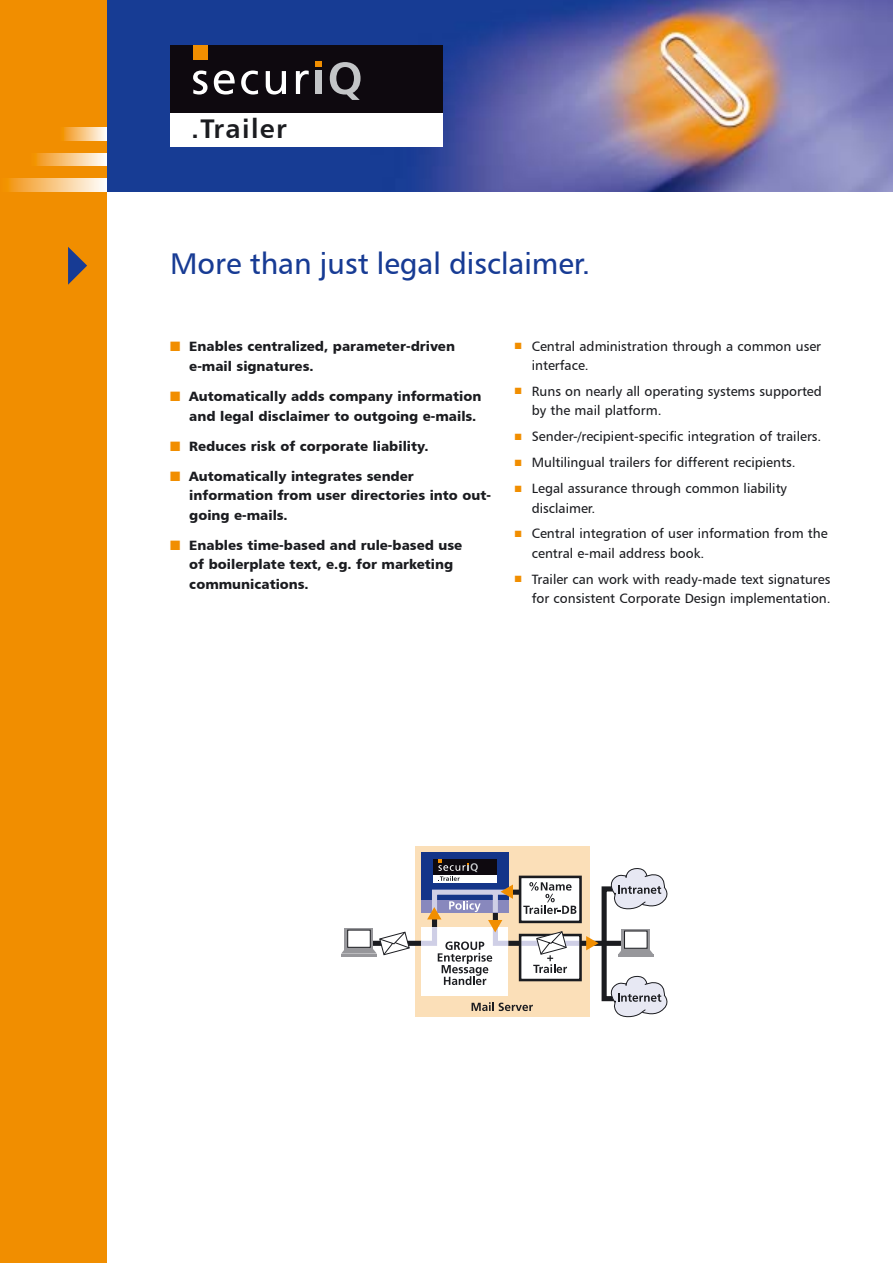
<style>
.page{position:relative;width:893px;height:1263px;background:#fff}
.page>*{position:absolute;margin:0;border:0;box-sizing:border-box;transform-origin:0 0}
.t1{font:30px "Humanist 777 BT Roman B";color:#173b94}
.t2{font:27px "Humanist 777 BT Bold B";letter-spacing:.05em;color:#1b1c20}
.t3{font:13.5px/19.5px "Humanist 777 BT Roman B";color:#1b1c20}
.t4{font:13.5px/19.5px "Humanist 777 BT Black B";color:#1b1c20}
.s1{color:#f18e00}
</style>
<div class="page">
<img style="left:106px;top:0;width:786px;height:192px">
<div style="left:170px;top:113px;width:272px;height:34px;background:#fff"></div>
<div style="left:170px;top:45px;width:272px;height:67px;background:#0e090f"></div>
<div style="left:193px;top:45px;width:14px;height:14px;background:#f18e00"></div>
<svg style="left:193px;top:71px;width:14px;height:24px"></svg>
<svg style="left:214px;top:71px;width:21px;height:24px"></svg>
<svg style="left:241px;top:71px;width:17px;height:24px"></svg>
<svg style="left:266px;top:71px;width:20px;height:24px"></svg>
<svg style="left:296px;top:71px;width:13px;height:23px"></svg>
<svg style="left:330px;top:62px;width:30px;height:38px"></svg>
<svg style="left:316px;top:61px;width:6px;height:10px"></svg>
<div style="left:316px;top:71px;width:6px;height:23px;background:#c3c5c7"></div>
<div style="left:0;top:0;width:106px;height:1263px;background:#f18e00"></div>
<svg style="left:64px;top:128px;width:42px;height:12px"></svg>
<svg style="left:37px;top:153px;width:69px;height:13px"></svg>
<svg style="left:9px;top:179px;width:97px;height:13px"></svg>
<div style="left:414px;top:847px;width:175px;height:170px;background:#fbdfb8"></div>
<div style="left:421px;top:927px;width:87px;height:69px;background:#fff"></div>
<div style="left:421px;top:853px;width:87px;height:48px;background:#143589"></div>
<div style="left:508px;top:941px;width:114px;height:5px;background:#1b1c20"></div>
<div style="left:370px;top:941px;width:51px;height:5px;background:#1b1c20"></div>
<div style="left:508px;top:890px;width:13px;height:5px;background:#1b1c20"></div>
<svg style="left:471px;top:1002px;width:62px;height:9px"></svg>
<svg style="left:341px;top:931px;width:69px;height:25px"></svg>
<svg style="left:344px;top:928px;width:29px;height:22px"></svg>
<div style="left:347px;top:930px;width:23px;height:18px;background:#fff;border:1px solid #1b1c20"></div>
<hr style="left:341px;top:954px;width:36px;height:3px;background:#97979b">
<div style="left:519px;top:876px;width:62px;height:47px;background:#fff;border:3px solid #1b1c20"></div>
<svg style="left:523px;top:882px;width:53px;height:32px"></svg>
<svg style="left:586px;top:867px;width:82px;height:150px"></svg>
<div style="left:520px;top:935px;width:60px;height:45px;background:#fff"></div>
<div style="left:521px;top:941px;width:58px;height:5px;background:#cfcfe6"></div>
<div style="left:519px;top:934px;width:62px;height:47px;border:3px solid #1b1c20"></div>
<svg style="left:533px;top:931px;width:34px;height:42px"></svg>
<svg style="left:416px;top:859px;width:97px;height:126px"></svg>
<svg style="left:68px;top:247px;width:19px;height:38px"></svg>
<h2 class="t2" style="left:191px;top:112px;width:97px">.Trailer</h2>
<h1 class="t1" style="left:170px;top:245px;width:422px">More than just legal disclaimer.</h1>
<p class="t4" style="left:189px;top:337px;width:267px;text-indent:-19px"><span class="s1">■</span> Enables centralized, parameter-driven e-mail signatures.</p>
<p class="t4" style="left:189px;top:386px;width:293px;text-indent:-19px"><span class="s1">■</span> Automatically adds company information and legal disclaimer to outgoing e-mails.</p>
<p class="t4" style="left:170px;top:436px;width:260px"><span class="s1">■</span> Reduces risk of corporate liability.</p>
<p class="t4" style="left:189px;top:466px;width:303px;text-indent:-19px"><span class="s1">■</span> Automatically integrates sender information from user directories into out&shy;going e-mails.</p>
<p class="t4" style="left:189px;top:535px;width:274px;text-indent:-19px"><span class="s1">■</span> Enables time-based and rule-based use of boilerplate text, e.g. for marketing communications.</p>
<p class="t3" style="left:531px;top:336px;width:291px;text-indent:-17px"><span class="s1">■</span> Central administration through a common user interface.</p>
<p class="t3" style="left:531px;top:381px;width:291px;text-indent:-17px"><span class="s1">■</span> Runs on nearly all operating systems supported by the mail platform.</p>
<p class="t3" style="left:514px;top:427px;width:308px"><span class="s1">■</span> Sender-/recipient-specific integration of trailers.</p>
<p class="t3" style="left:514px;top:453px;width:282px"><span class="s1">■</span> Multilingual trailers for different recipients.</p>
<p class="t3" style="left:531px;top:478px;width:257px;text-indent:-17px"><span class="s1">■</span> Legal assurance through common liability disclaimer.</p>
<p class="t3" style="left:531px;top:524px;width:297px;text-indent:-17px"><span class="s1">■</span> Central integration of user information from the central e-mail address book.</p>
<p class="t3" style="left:514px;top:569px;width:317px;text-align:right"><span class="s1">■</span> Trailer can work with ready-made text signatures for consistent Corporate Design implementation.</p>
</div>
